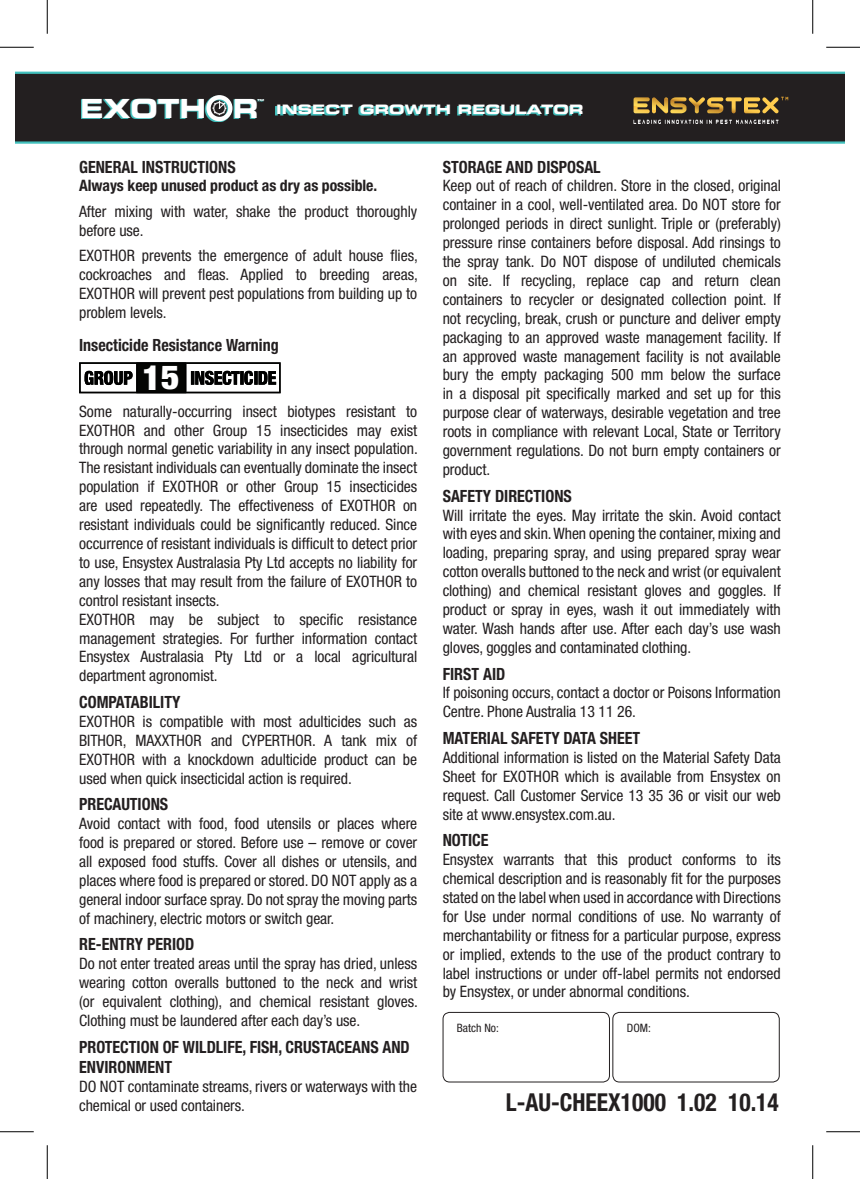
<style>
.page{position:relative;width:860px;height:1179px;background:#fff}
.page>*{position:absolute;margin:0;border:0;box-sizing:border-box;transform-origin:0 0}
.t1{font:900 condensed 34.65px "Helvetica Neue LT Pro";color:#fff}
.t2{font:26.32px "Eurostile LT Std Bold Ex 2";color:#fff;scale:.94 1}
.body_head{font:700 condensed 24.75px "Helvetica Neue LT Pro";color:#231f20;scale:.95 1}
.body_head-2{font:700 condensed 16.88px/20.2px "Helvetica Neue LT Pro";color:#231f20;scale:.95 1}
.body{font:condensed 15.75px/18.9px "Helvetica Neue LT Pro";letter-spacing:-.005em;color:#231f20;text-align:justify}
.body-2{font:700 condensed 15.75px "Helvetica Neue LT Pro";letter-spacing:-.005em;color:#231f20}
.t3{font:13.05px "Eurostile LT Std Bold Ex 2";color:#fff;scale:1.08 1}
.t4{font:condensed 11.47px "Helvetica Neue LT Pro";color:#231f20}
.t5{font:2.7px "Eurostile LT Std Bold Ex 2";color:#fff;scale:1.11 1}
.s1{font-size:33.3px}
</style>
<div class="page">
<svg style="left:15px;top:72px;width:829px;height:72px;background:#262b2b"></svg>
<img style="left:79px;top:362px;width:202px;height:31px">
<img style="left:136px;top:362px;width:50px;height:31px">
<img style="left:85px;top:371px;width:191px;height:14px">
<div style="left:443px;top:1012px;width:167px;height:70px;border:1px solid #231f20;border-radius:7px"></div>
<div style="left:612px;top:1012px;width:167px;height:70px;border:1px solid #231f20;border-radius:7px"></div>
<svg style="left:205px;top:96px;width:26px;height:26px"></svg>
<div style="left:206px;top:95px;width:26px;height:26px;border:4px solid #fff;border-radius:50%"></div>
<svg style="left:81px;top:99px;width:175px;height:20px;background:#41807f"></svg>
<svg style="left:257px;top:99px;width:6px;height:3px"></svg>
<svg style="left:213px;top:101px;width:13px;height:14px"></svg>
<svg style="left:275px;top:106px;width:306px;height:10px;background:#327170"></svg>
<svg style="left:633px;top:97px;width:155px;height:16px;background:#8b6f33"></svg>
<svg style="left:633px;top:120px;width:145px;height:4px"></svg>
<hr style="left:0;top:47px;width:34px;height:1px;background:#000">
<hr style="left:826px;top:47px;width:34px;height:1px;background:#000">
<hr style="left:0;top:1131px;width:34px;height:1px;background:#000">
<hr style="left:826px;top:1131px;width:34px;height:1px;background:#000">
<hr style="left:47px;top:0;width:1px;height:34px;background:#000">
<hr style="left:47px;top:1145px;width:1px;height:34px;background:#000">
<hr style="left:812px;top:0;width:1px;height:34px;background:#000">
<hr style="left:812px;top:1145px;width:1px;height:34px;background:#000">
<p class="t2" style="left:81px;top:90px;width:191px">EXOTH R</p>
<p class="t5" style="left:258px;top:98px;width:8px">TM</p>
<p class="t3" style="left:276px;top:100px;width:286px">INSECT GROWTH REGULATOR</p>
<p class="body_head-2" style="left:79px;top:156px;width:166px">GENERAL INSTRUCTIONS</p>
<p class="body-2" style="left:79px;top:176px;width:300px">Always keep unused product as dry as possible.</p>
<p class="body" style="left:79px;top:202px;width:340px">After mixing with water, shake the product thoroughly before use.</p>
<p class="body" style="left:79px;top:246px;width:340px">EXOTHOR prevents the emergence of adult house flies, cockroaches and fleas. Applied to breeding areas, EXOTHOR will prevent pest populations from building up to problem levels.</p>
<p class="body_head-2" style="left:79px;top:334px;width:212px">Insecticide Resistance Warning</p>
<p class="t1" style="left:143px;top:356px;width:38px">1<span class="s1">5</span></p>
<p class="body" style="left:79px;top:401px;width:340px">Some naturally-occurring insect biotypes resistant to EXOTHOR and other Group 15 insecticides may exist through normal genetic variability in any insect population.<br>The resistant individuals can eventually dominate the insect population if EXOTHOR or other Group 15 insecticides are used repeatedly. The effectiveness of EXOTHOR on resistant individuals could be significantly reduced. Since occurrence of resistant individuals is difficult to detect prior to use, Ensystex Australasia Pty Ltd accepts no liability for any losses that may result from the failure of EXOTHOR to control resistant insects.</p>
<p class="body" style="left:79px;top:609px;width:340px">EXOTHOR may be subject to specific resistance management strategies. For further information contact Ensystex Australasia Pty Ltd or a local agricultural department agronomist.</p>
<p class="body_head-2" style="left:79px;top:691px;width:108px">COMPATABILITY</p>
<p class="body" style="left:79px;top:712px;width:339px">EXOTHOR is compatible with most adulticides such as BITHOR, MAXXTHOR and CYPERTHOR. A tank mix of EXOTHOR with a knockdown adulticide product can be used when quick insecticidal action is required.</p>
<p class="body_head-2" style="left:79px;top:794px;width:95px">PRECAUTIONS</p>
<p class="body" style="left:79px;top:814px;width:340px">Avoid contact with food, food utensils or places where food is prepared or stored. Before use – remove or cover all exposed food stuffs. Cover all dishes or utensils, and places where food is prepared or stored. DO NOT apply as a general indoor surface spray. Do not spray the moving parts of machinery, electric motors or switch gear.</p>
<p class="body_head-2" style="left:79px;top:934px;width:123px">RE-ENTRY PERIOD</p>
<p class="body" style="left:79px;top:954px;width:340px">Do not enter treated areas until the spray has dried, unless wearing cotton overalls buttoned to the neck and wrist (or equivalent clothing), and chemical resistant gloves.<br>Clothing must be laundered after each day’s use.</p>
<p class="body_head-2" style="left:79px;top:1036px;width:350px">PROTECTION OF WILDLIFE, FISH, CRUSTACEANS AND<br>ENVIRONMENT</p>
<p class="body" style="left:79px;top:1076px;width:339px">DO NOT contaminate streams, rivers or waterways with the chemical or used containers.</p>
<p class="body_head-2" style="left:443px;top:156px;width:168px">STORAGE AND DISPOSAL</p>
<p class="body" style="left:443px;top:176px;width:340px">Keep out of reach of children. Store in the closed, original container in a cool, well-ventilated area. Do NOT store for prolonged periods in direct sunlight. Triple or (preferably) pressure rinse containers before disposal. Add rinsings to the spray tank. Do NOT dispose of undiluted chemicals on site. If recycling, replace cap and return clean containers to recycler or designated collection point. If not recycling, break, crush or puncture and deliver empty packaging to an approved waste management facility. If an approved waste management facility is not available bury the empty packaging 500 mm below the surface in a disposal pit specifically marked and set up for this purpose clear of waterways, desirable vegetation and tree roots in compliance with relevant Local, State or Territory government regulations. Do not burn empty containers or product.</p>
<p class="body_head-2" style="left:443px;top:485px;width:137px">SAFETY DIRECTIONS</p>
<p class="body" style="left:443px;top:505px;width:340px">Will irritate the eyes. May irritate the skin. Avoid contact with eyes and skin. When opening the container, mixing and loading, preparing spray, and using prepared spray wear cotton overalls buttoned to the neck and wrist (or equivalent clothing) and chemical resistant gloves and goggles. If product or spray in eyes, wash it out immediately with water. Wash hands after use. After each day’s use wash gloves, goggles and contaminated clothing.</p>
<p class="body_head-2" style="left:443px;top:663px;width:67px">FIRST AID</p>
<p class="body" style="left:443px;top:683px;width:340px">If poisoning occurs, contact a doctor or Poisons Information<br>Centre. Phone Australia 13 11 26.</p>
<p class="body_head-2" style="left:443px;top:727px;width:209px">MATERIAL SAFETY DATA SHEET</p>
<p class="body" style="left:443px;top:748px;width:340px">Additional information is listed on the Material Safety Data Sheet for EXOTHOR which is available from Ensystex on request. Call Customer Service 13 35 36 or visit our web site at www.ensystex.com.au.</p>
<p class="body_head-2" style="left:443px;top:830px;width:50px">NOTICE</p>
<p class="body" style="left:443px;top:850px;width:340px">Ensystex warrants that this product conforms to its chemical description and is reasonably fit for the purposes stated on the label when used in accordance with Directions for Use under normal conditions of use. No warranty of merchantability or fitness for a particular purpose, express or implied, extends to the use of the product contrary to label instructions or under off-label permits not endorsed by Ensystex, or under abnormal conditions.</p>
<p class="t4" style="left:457px;top:1021px;width:44px">Batch No:</p>
<p class="t4" style="left:627px;top:1021px;width:26px">DOM:</p>
<p class="body_head" style="left:506px;top:1087px;width:289px">L-AU-CHEEX1000 1.02 10.14</p>
</div>
